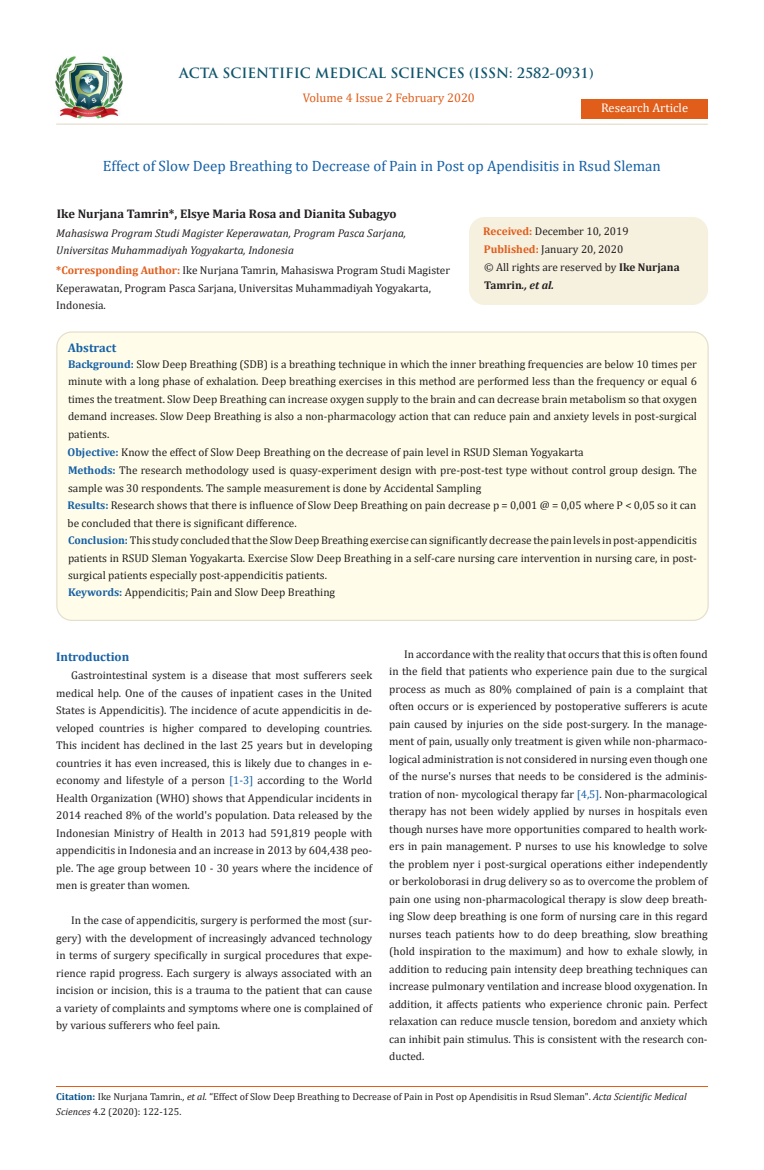
<style>
.page{position:relative;width:764px;height:1170px;background:#fff}
.page>*{position:absolute;margin:0;border:0;box-sizing:border-box;transform-origin:0 0}
.t1{font:15px "Cambria";color:#1560a6}
.t2{font:700 13.75px "Trajan Pro";color:#0e546a}
.t3{font:700 12.5px "Cambria";color:#231f20}
.t4{font:12.5px "Cambria";color:#e05d1a}
.t5{font:700 12.5px "Cambria";color:#1560a6}
.t6{font:12.5px "Cambria";color:#fff}
.t7{font:11.25px/17.5px "Cambria";color:#231f20;text-align:justify}
.t8{font:italic 11.25px/17.5px "Cambria";color:#231f20}
.t9{font:10px/15px "Cambria";color:#231f20}
.s1{font-weight:700;color:#e05d1a}
.s2{font-weight:700}
.s3{font-weight:700;font-style:italic}
.s4{font-weight:700;color:#1560a6}
.s5{color:#1560a6}
.s6{font-weight:700;color:#035089}
.s7{font-style:italic}
</style>
<div class="page">
<img style="left:56px;top:57px;width:66px;height:61px">
<div style="left:581px;top:99px;width:126px;height:20px;background:#e05d1a"></div>
<div style="left:469px;top:218px;width:238px;height:86px;background:#f6f0df;border-radius:15px"></div>
<div style="left:469px;top:217px;width:239px;height:88px;border:1px solid #f6f0df;border-radius:15px"></div>
<div style="left:57px;top:332px;width:651px;height:288px;background:#fffde9;border-radius:15px"></div>
<hr style="left:56px;top:123px;width:651px;height:2px;background:#e5dfce">
<hr style="left:56px;top:1086px;width:652px;height:1px;background:#e05d1a">
<p class="t2" style="left:179px;top:64px;width:416px">ACTA SCIENTIFIC MEDICAL SCIENCES (ISSN: 2582-0931)</p>
<p class="t4" style="left:303px;top:91px;width:174px">Volume 4 Issue 2 February 2020</p>
<p class="t6" style="left:601px;top:100px;width:89px">Research Article</p>
<p class="t1" style="left:103px;top:157px;width:559px">Effect of Slow Deep Breathing to Decrease of Pain in Post op Apendisitis in Rsud Sleman</p>
<p class="t3" style="left:57px;top:205px;width:341px">Ike Nurjana Tamrin*, Elsye Maria Rosa and Dianita Subagyo</p>
<p class="t8" style="left:56px;top:224px;width:351px">Mahasiswa Program Studi Magister Keperawatan, Program Pasca Sarjana,<br>Universitas Muhammadiyah Yogyakarta, Indonesia</p>
<p class="t7" style="left:56px;top:262px;width:395px;text-align:left"><span class="s1">*Corresponding Author:</span> Ike Nurjana Tamrin, Mahasiswa Program Studi Magister<br>Keperawatan, Program Pasca Sarjana, Universitas Muhammadiyah Yogyakarta,<br>Indonesia.</p>
<p class="t7" style="left:483px;top:223px;width:147px"><span class="s1">Received:</span> December 10, 2019</p>
<p class="t7" style="left:484px;top:241px;width:141px"><span class="s1">Published:</span> January 20, 2020</p>
<p class="t7" style="left:484px;top:259px;width:197px">© All rights are reserved by <span class="s2">Ike Nurjana<br>Tamrin</span><span class="s3">., et al.</span></p>
<p class="t5" style="left:68px;top:338px;width:50px">Abstract</p>
<p class="t7" style="left:68px;top:355px;width:630px"><span class="s4">Background:</span> Slow Deep Breathing (SDB) is a breathing technique in which the inner breathing frequencies are below 10 times per minute with a long phase of exhalation. Deep breathing exercises in this method are performed less than the frequency or equal 6 times the treatment. Slow Deep Breathing can increase oxygen supply to the brain and can decrease brain metabolism so that oxygen demand increases. Slow Deep Breathing is also a non-pharmacology action that can reduce pain and anxiety levels in post-surgical patients.</p>
<p class="t7" style="left:68px;top:443px;width:518px"><span class="s4">Objective:</span> Know the effect of Slow Deep Breathing on the decrease of pain level in RSUD Sleman Yogyakarta</p>
<p class="t7" style="left:68px;top:461px;width:630px"><span class="s4">Methods:</span> The research methodology used is quasy-experiment design with pre-post-test type without control group design. The sample was 30 respondents. The sample measurement is done by Accidental Sampling</p>
<p class="t7" style="left:68px;top:496px;width:630px"><span class="s4">Results:</span> Research shows that there is influence of Slow Deep Breathing on pain decrease p = 0,001 @ = 0,05 where P &lt; 0,05 so it can be concluded that there is significant difference.</p>
<p class="t7" style="left:68px;top:531px;width:630px"><span class="s4">Conclusion:</span> This study concluded that the Slow Deep Breathing exercise can significantly decrease the pain levels in post-appendicitis patients in RSUD Sleman Yogyakarta. Exercise Slow Deep Breathing in a self-care nursing care intervention in nursing care, in post&shy;surgical patients especially post-appendicitis patients.</p>
<p class="t7" style="left:68px;top:584px;width:269px"><span class="s4">Keywords:</span> Appendicitis; Pain and Slow Deep Breathing</p>
<p class="t5" style="left:56px;top:648px;width:75px">Introduction</p>
<p class="t7" style="left:389px;top:645px;width:320px;text-indent:15px">In accordance with the reality that occurs that this is often found in the field that patients who experience pain due to the surgical process as much as 80% complained of pain is a complaint that often occurs or is experienced by postoperative sufferers is acute pain caused by injuries on the side post-surgery. In the manage&shy;ment of pain, usually only treatment is given while non-pharmaco&shy;logical administration is not considered in nursing even though one of the nurse's nurses that needs to be considered is the adminis&shy;tration of non- mycological therapy far <span class="s5">[4,5]</span>. Non-pharmacological therapy has not been widely applied by nurses in hospitals even though nurses have more opportunities compared to health work&shy;ers in pain management. P nurses to use his knowledge to solve the problem nyer i post-surgical operations either independently or berkoloborasi in drug delivery so as to overcome the problem of pain one using non-pharmacological therapy is slow deep breath&shy;ing Slow deep breathing is one form of nursing care in this regard nurses teach patients how to do deep breathing, slow breathing (hold inspiration to the maximum) and how to exhale slowly, in addition to reducing pain intensity deep breathing techniques can increase pulmonary ventilation and increase blood oxygenation. In addition, it affects patients who experience chronic pain. Perfect relaxation can reduce muscle tension, boredom and anxiety which can inhibit pain stimulus. This is consistent with the research con&shy;ducted.</p>
<p class="t9" style="left:56px;top:1089px;width:632px"><span class="s6">Citation:</span> Ike Nurjana Tamrin<span class="s7">., et al.</span> “Effect of Slow Deep Breathing to Decrease of Pain in Post op Apendisitis in Rsud Sleman". <span class="s7">Acta Scientific Medical<br>Sciences</span> 4.2 (2020): 122-125.</p>
<p class="t7" style="left:56px;top:666px;width:317px;text-indent:15px">Gastrointestinal system is a disease that most sufferers seek medical help. One of the causes of inpatient cases in the United States is Appendicitis). The incidence of acute appendicitis in de&shy;veloped countries is higher compared to developing countries.<br>This incident has declined in the last 25 years but in developing countries it has even increased, this is likely due to changes in e&shy;economy and lifestyle of a person <span class="s5">[1-3]</span> according to the World Health Organization (WHO) shows that Appendicular incidents in 2014 reached 8% of the world's population. Data released by the Indonesian Ministry of Health in 2013 had 591,819 people with appendicitis in Indonesia and an increase in 2013 by 604,438 peo&shy;ple. The age group between 10 - 30 years where the incidence of men is greater than women.</p>
<p class="t7" style="left:56px;top:911px;width:317px;text-indent:15px">In the case of appendicitis, surgery is performed the most (sur&shy;gery) with the development of increasingly advanced technology in terms of surgery specifically in surgical procedures that expe&shy;rience rapid progress. Each surgery is always associated with an incision or incision, this is a trauma to the patient that can cause a variety of complaints and symptoms where one is complained of by various sufferers who feel pain.</p>
</div>
